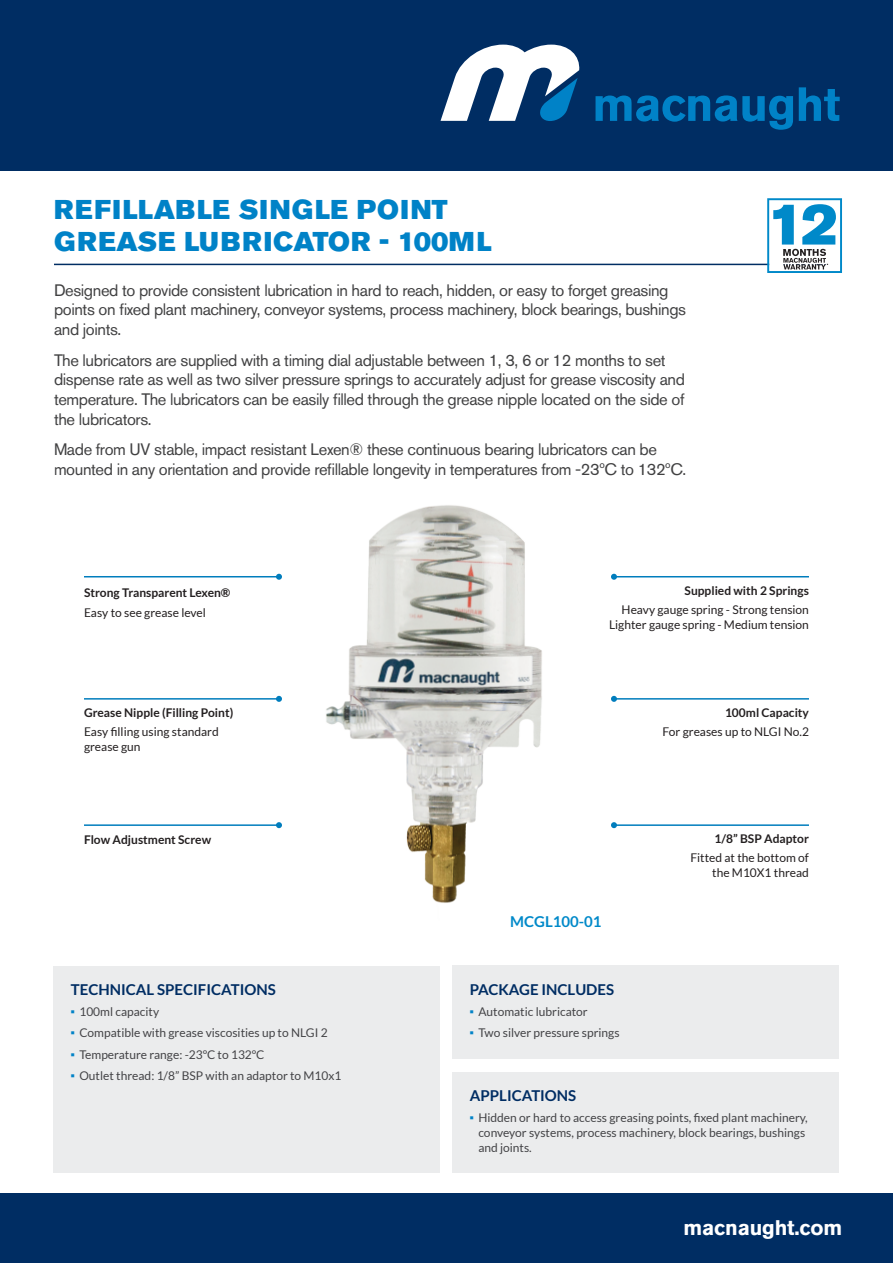
<style>
.page{position:relative;width:893px;height:1263px;background:#fff}
.page>*{position:absolute;margin:0;border:0;box-sizing:border-box;transform-origin:0 0}
.HEADING{font:27px/32.4px "Akzidenz Grotesk Pro Super";letter-spacing:.04em;color:#0082c7}
.t1{font:700 21px "Akzidenz Grotesk Pro";letter-spacing:-.01em;color:#fff}
.Body{font:16.5px/19.8px "Akzidenz Grotesk Pro";letter-spacing:-.025em;color:#414142}
.Tech_Spec_Heading_-_MAC{font:700 15px "Lato";color:#002d63}
.t2{font:700 15px "Lato";color:#0089c9}
.t3{font:12px/15px "Lato";color:#434346}
.Product_specs{font:12px/15px "Lato";color:#231f20;text-align:right}
.Product_specs-2{font:700 12px "Lato";color:#231f20}
.s1{font-family:"Akzidenz Grotesk Pro";font-weight:700;color:#0082c7}
</style>
<div class="page">
<div style="left:0;top:1193px;width:893px;height:70px;background:#002d63"></div>
<div style="left:0;top:0;width:893px;height:170px;background:#002d63"></div>
<hr style="left:54px;top:264px;width:778px;height:1px;background:#002d63">
<svg style="left:595px;top:95px;width:198px;height:35px"></svg>
<svg style="left:799px;top:87px;width:41px;height:34px"></svg>
<svg style="left:441px;top:45px;width:139px;height:76px"></svg>
<img style="left:326px;top:505px;width:216px;height:398px">
<svg style="left:767px;top:198px;width:75px;height:75px"></svg>
<div style="left:453px;top:965px;width:386px;height:94px;background:#ebeced"></div>
<div style="left:453px;top:1072px;width:386px;height:100px;background:#ebeced"></div>
<div style="left:54px;top:965px;width:386px;height:207px;background:#ebeced"></div>
<hr style="left:84px;top:576px;width:195px;height:1px;background:#007dbd">
<svg style="left:276px;top:574px;width:6px;height:6px"></svg>
<hr style="left:614px;top:576px;width:195px;height:1px;background:#007dbd">
<svg style="left:611px;top:574px;width:6px;height:6px"></svg>
<hr style="left:614px;top:698px;width:195px;height:2px;background:#007dbd">
<svg style="left:611px;top:696px;width:6px;height:6px"></svg>
<hr style="left:614px;top:824px;width:195px;height:2px;background:#007dbd">
<svg style="left:611px;top:822px;width:6px;height:6px"></svg>
<hr style="left:84px;top:698px;width:195px;height:2px;background:#007dbd">
<svg style="left:276px;top:696px;width:6px;height:6px"></svg>
<hr style="left:84px;top:824px;width:195px;height:2px;background:#007dbd">
<svg style="left:276px;top:822px;width:6px;height:6px"></svg>
<p class="HEADING" style="left:54px;top:193px;width:439px">REFILLABLE SINGLE POINT<br>GREASE LUBRICATOR - 100ML</p>
<p class="Body" style="left:54px;top:280px;width:634px">Designed to provide consistent lubrication in hard to reach, hidden, or easy to forget greasing points on fixed plant machinery, conveyor systems, process machinery, block bearings, bushings and joints.</p>
<p class="Body" style="left:54px;top:350px;width:633px">The lubricators are supplied with a timing dial adjustable between 1, 3, 6 or 12 months to set dispense rate as well as two silver pressure springs to accurately adjust for grease viscosity and temperature. The lubricators can be easily filled through the grease nipple located on the side of the lubricators.</p>
<p class="Body" style="left:54px;top:440px;width:634px">Made from UV stable, impact resistant Lexen® these continuous bearing lubricators can be mounted in any orientation and provide refillable longevity in temperatures from -23ºC to 132ºC.</p>
<p class="Product_specs-2" style="left:84px;top:586px;width:148px">Strong Transparent Lexen®</p>
<p class="Product_specs" style="left:84px;top:605px;width:123px">Easy to see grease level</p>
<p class="Product_specs-2" style="left:84px;top:706px;width:151px">Grease Nipple (Filling Point)</p>
<p class="Product_specs" style="left:84px;top:724px;width:136px;text-align:left">Easy filling using standard grease gun</p>
<p class="Product_specs-2" style="left:84px;top:832px;width:129px">Flow Adjustment Screw</p>
<p class="Tech_Spec_Heading_-_MAC" style="left:71px;top:980px;width:206px">TECHNICAL SPECIFICATIONS</p>
<p class="t3" style="left:71px;top:1004px;width:90px"><span class="s1">•</span> 100ml capacity</p>
<p class="t3" style="left:71px;top:1025px;width:258px"><span class="s1">•</span> Compatible with grease viscosities up to NLGI 2</p>
<p class="t3" style="left:71px;top:1047px;width:195px"><span class="s1">•</span> Temperature range: -23ºC to 132ºC</p>
<p class="t3" style="left:71px;top:1068px;width:272px"><span class="s1">•</span> Outlet thread: 1/8” BSP with an adaptor to M10x1</p>
<p class="Product_specs-2" style="left:685px;top:583px;width:126px">Supplied with 2 Springs</p>
<p class="Product_specs" style="left:609px;top:602px;width:201px">Heavy gauge spring - Strong tension<br>Lighter gauge spring - Medium tension</p>
<p class="Product_specs-2" style="left:725px;top:705px;width:85px">100ml Capacity</p>
<p class="Product_specs" style="left:662px;top:724px;width:148px">For greases up to NLGI No.2</p>
<p class="t2" style="left:510px;top:912px;width:93px">MCGL100-01</p>
<p class="Tech_Spec_Heading_-_MAC" style="left:470px;top:980px;width:146px">PACKAGE INCLUDES</p>
<p class="t3" style="left:470px;top:1004px;width:119px"><span class="s1">•</span> Automatic lubricator</p>
<p class="t3" style="left:470px;top:1025px;width:151px"><span class="s1">•</span> Two silver pressure springs</p>
<p class="Product_specs-2" style="left:714px;top:832px;width:96px">1/8” BSP Adaptor</p>
<p class="Product_specs" style="left:690px;top:850px;width:120px">Fitted at the bottom of the M10X1 thread</p>
<p class="Tech_Spec_Heading_-_MAC" style="left:470px;top:1087px;width:108px">APPLICATIONS</p>
<p class="t3" style="left:478px;top:1110px;width:331px;text-indent:-9px"><span class="s1">•</span> Hidden or hard to access greasing points, fixed plant machinery, conveyor systems, process machinery, block bearings, bushings and joints.</p>
<p class="t1" style="left:683px;top:1214px;width:160px">macnaught.com</p>
</div>
